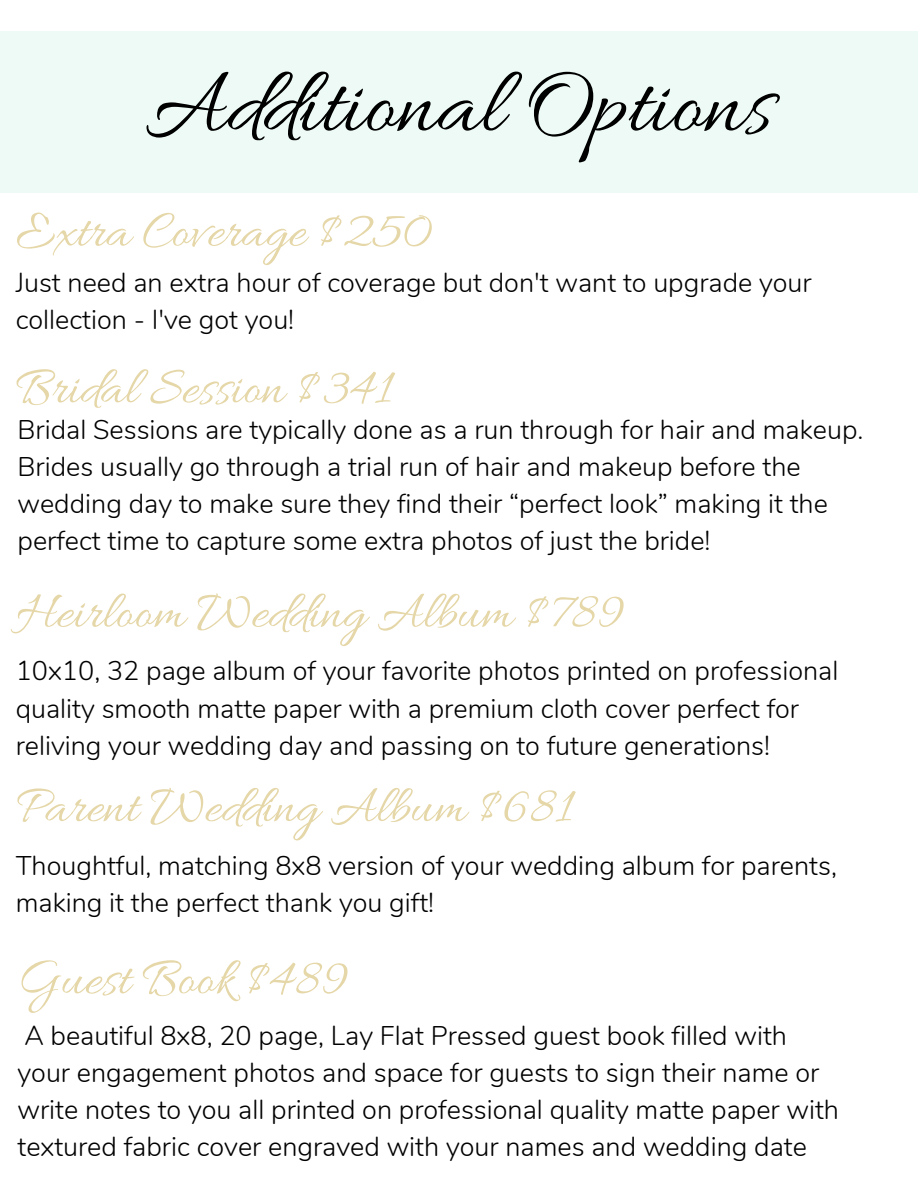
<style>
.page{position:relative;width:918px;height:1188px;background:#fff}
.page>*{position:absolute;margin:0;border:0;box-sizing:border-box;transform-origin:0 0}
.t1{font:96px "Allura";color:#000}
.t2{font:54px "Allura";color:#e5d7a8}
.t3{font:300 27px/37.2px "Nunito";color:#000}
</style>
<div class="page">
<div style="left:0;top:31px;width:918px;height:162px;background:#edfaf6"></div>
<h1 class="t1" style="left:145px;top:52px;width:629px">Additional Options</h1>
<h2 class="t2" style="left:16px;top:201px;width:418px">Extra Coverage $250</h2>
<p class="t3" style="left:16px;top:265px;width:798px">Just need an extra hour of coverage but don't want to upgrade your collection - I've got you!</p>
<h2 class="t2" style="left:16px;top:358px;width:378px">Bridal Session $341</h2>
<p class="t3" style="left:18px;top:412px;width:847px">Bridal Sessions are typically done as a run through for hair and makeup.<br>Brides usually go through a trial run of hair and makeup before the wedding day to make sure they find their “perfect look” making it the perfect time to capture some extra photos of just the bride!</p>
<h2 class="t2" style="left:16px;top:582px;width:610px">Heirloom Wedding Album $789</h2>
<p class="t3" style="left:16px;top:653px;width:824px">10x10, 32 page album of your favorite photos printed on professional quality smooth matte paper with a premium cloth cover perfect for reliving your wedding day and passing on to future generations!</p>
<h2 class="t2" style="left:16px;top:777px;width:558px">Parent Wedding Album $681</h2>
<p class="t3" style="left:16px;top:847px;width:823px">Thoughtful, matching 8x8 version of your wedding album for parents, making it the perfect thank you gift!</p>
<h2 class="t2" style="left:18px;top:949px;width:332px">Guest Book $489</h2>
<p class="t3" style="left:18px;top:1017px;width:823px">A beautiful 8x8, 20 page, Lay Flat Pressed guest book filled with your engagement photos and space for guests to sign their name or write notes to you all printed on professional quality matte paper with textured fabric cover engraved with your names and wedding date</p>
</div>
